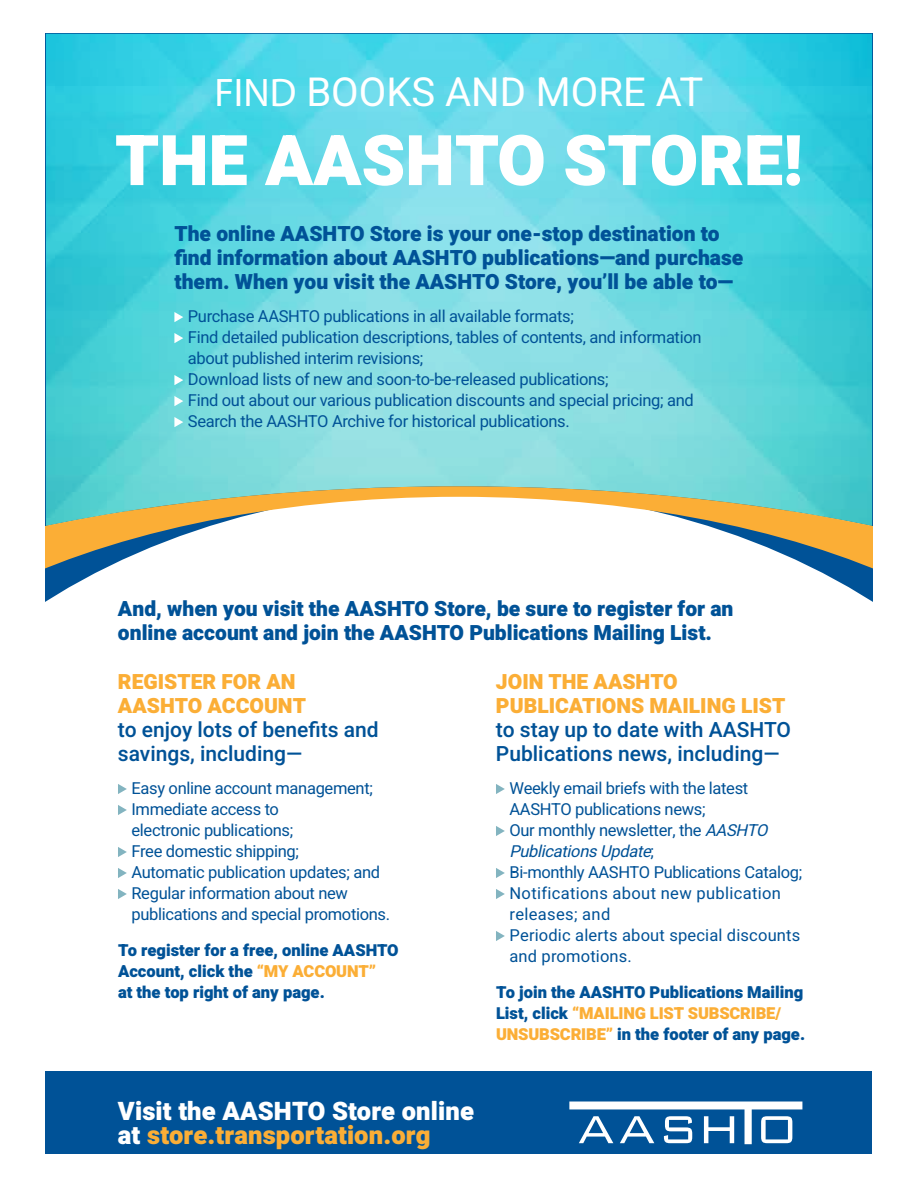
<style>
.page{position:relative;width:918px;height:1188px;background:#fff}
.page>*{position:absolute;margin:0;border:0;box-sizing:border-box;transform-origin:0 0}
.t1{font:900 70.05px "Heebo";color:#fff}
.t2{font:40.05px "Heebo";color:#fff}
.t3{font:900 25.5px/24px "Heebo";letter-spacing:.005em;color:#fff}
.t4{font:900 21px/24px "Heebo";color:#005297}
.t5{font:500 21px/24px "Heebo";color:#005297}
.t6{font:900 21px/24px "Heebo";color:#fbae36}
.t7{font:16.5px/21px "Heebo";letter-spacing:-.02em;color:#005297}
.t8{font:900 16.5px/21px "Heebo";color:#005297}
.s1{font-family:"Myriad Hebrew"}
.s2{color:#fbae36}
.s3{font-style:italic}
.s4{color:#005297}
</style>
<div class="page">
<div style="left:46px;top:1071px;width:826px;height:83px;background:#005297"></div>
<svg style="left:46px;top:34px;width:826px;height:452px;background:#61d6e0"></svg>
<svg style="left:46px;top:486px;width:826px;height:110px"></svg>
<svg style="left:118px;top:784px;width:9px;height:10px"></svg>
<svg style="left:118px;top:805px;width:9px;height:10px"></svg>
<svg style="left:118px;top:847px;width:9px;height:10px"></svg>
<svg style="left:118px;top:868px;width:9px;height:10px"></svg>
<svg style="left:118px;top:889px;width:9px;height:10px"></svg>
<svg style="left:496px;top:784px;width:9px;height:10px"></svg>
<svg style="left:496px;top:826px;width:9px;height:10px"></svg>
<svg style="left:496px;top:868px;width:9px;height:10px"></svg>
<svg style="left:496px;top:889px;width:9px;height:10px"></svg>
<svg style="left:496px;top:931px;width:9px;height:10px"></svg>
<svg style="left:174px;top:312px;width:9px;height:10px"></svg>
<svg style="left:174px;top:333px;width:9px;height:10px"></svg>
<svg style="left:174px;top:375px;width:9px;height:10px"></svg>
<svg style="left:174px;top:396px;width:9px;height:10px"></svg>
<svg style="left:174px;top:417px;width:9px;height:10px"></svg>
<svg style="left:569px;top:1102px;width:233px;height:42px"></svg>
<h2 class="t2" style="left:215px;top:64px;width:490px"><span class="s1">FIND</span> BOOKS AND MORE AT</h2>
<h1 class="t1" style="left:115px;top:112px;width:689px">THE AASHTO STORE!</h1>
<p class="t4" style="left:174px;top:222px;width:570px">The online AASHTO Store is your one-stop destination to find information about AASHTO publications—and purchase them. When you visit the AASHTO Store, you’ll be able to—</p>
<p class="t7" style="left:188px;top:306px;width:515px">Purchase AASHTO publications in all available formats;<br>Find detailed publication descriptions, tables of contents, and information about published interim revisions;<br>Download lists of new and soon-to-be-released publications;<br>Find out about our various publication discounts and special pricing; and Search the AASHTO Archive for historical publications.</p>
<p class="t4" style="left:118px;top:597px;width:617px">And, when you visit the AASHTO Store, be sure to register for an online account and join the AASHTO Publications Mailing List.</p>
<p class="t6" style="left:118px;top:670px;width:190px">REGISTER FOR AN<br>AASHTO ACCOUNT</p>
<p class="t5" style="left:118px;top:718px;width:262px">to enjoy lots of benefits and savings, including—</p>
<p class="t7" style="left:131px;top:778px;width:260px">Easy online account management;<br>Immediate access to<br>electronic publications;<br>Free domestic shipping;<br>Automatic publication updates; and<br>Regular information about new publications and special promotions.</p>
<p class="t8" style="left:118px;top:940px;width:282px">To register for a free, online AASHTO<br>Account, click the <span class="s2">“MY ACCOUNT”<br></span>at the top right of any page.</p>
<p class="t6" style="left:496px;top:670px;width:291px">JOIN THE AASHTO<br>PUBLICATIONS MAILING LIST</p>
<p class="t5" style="left:496px;top:718px;width:297px">to stay up to date with AASHTO<br>Publications news, including—</p>
<p class="t7" style="left:509px;top:778px;width:294px">Weekly email briefs with the latest<br>AASHTO publications news;<br>Our monthly newsletter, the <span class="s3">AASHTO<br>PublicationsUpdate</span>;<br>Bi-monthly AASHTO Publications Catalog;<br>Notifications about new publication releases; and<br>Periodic alerts about special discounts and promotions.</p>
<p class="t8" style="left:496px;top:982px;width:311px">To join the AASHTO Publications Mailing<br>List, click <span class="s2">“MAILING LIST SUBSCRIBE/<br>UNSUBSCRIBE”</span> in the footer of any page.</p>
<h3 class="t3" style="left:118px;top:1099px;width:358px">Visit the AASHTO Store online at <span class="s2">store.transportation.org</span><span class="s4">!</span></h3>
</div>
